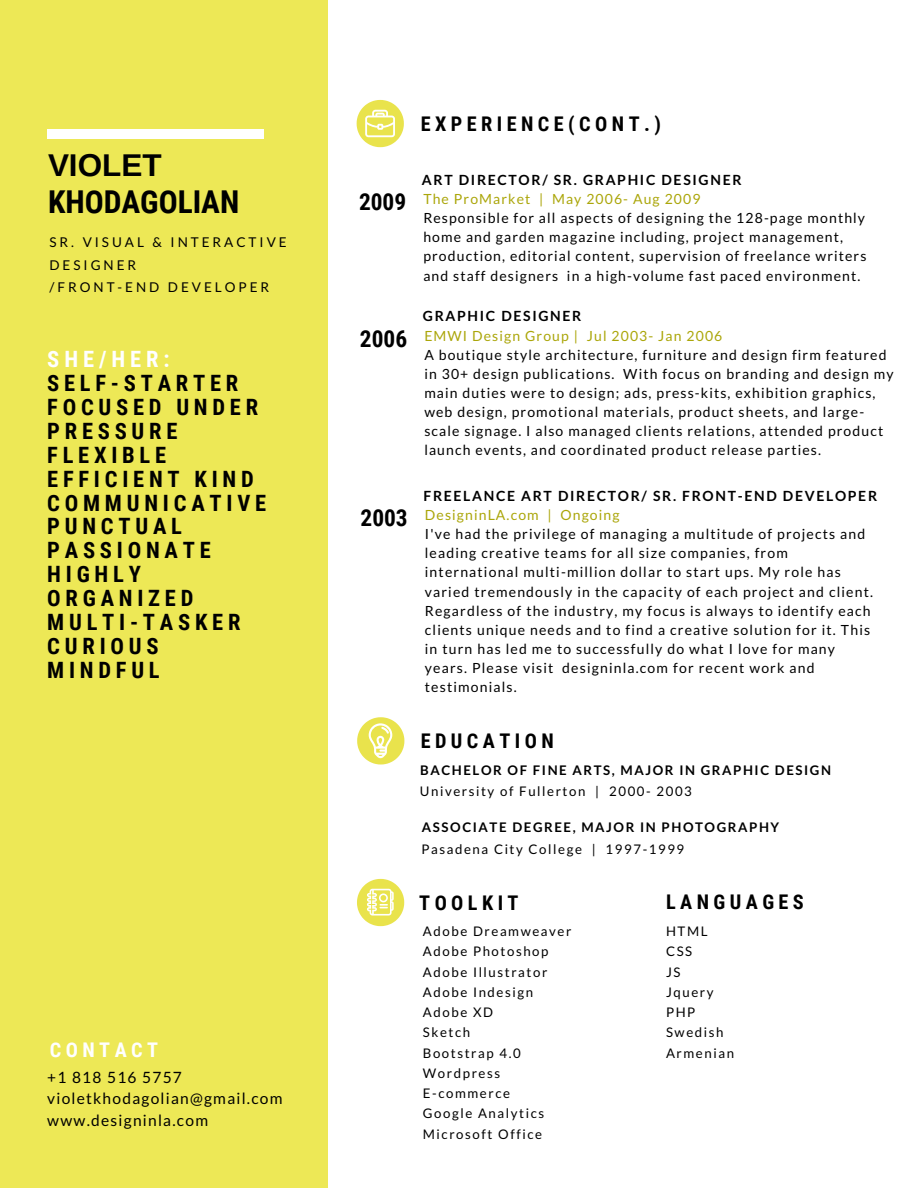
<style>
.page{position:relative;width:918px;height:1188px;background:#fff}
.page>*{position:absolute;margin:0;border:0;box-sizing:border-box;transform-origin:0 0}
.t1{font:700 31.5px "Roboto Condensed";color:#000}
.t2{font:700 31.5px "Arimo";color:#000}
.t3{font:700 23.4px "Roboto Condensed";color:#000}
.t4{font:700 22.5px/24px "Roboto Condensed";letter-spacing:.21em;color:#000}
.t5{font:700 22.5px "Roboto Condensed";letter-spacing:.22em;color:#fff}
.t6{font:700 20.25px "Roboto Condensed";letter-spacing:.22em;color:#000}
.t7{font:700 20.25px "Roboto Condensed";letter-spacing:.22em;color:#fff}
.t8{font:15.6px/21.3px "Lato";letter-spacing:.08em;color:#000}
.t9{font:13.95px/19.2px "Lato";letter-spacing:.08em;color:#000}
.t10{font:700 13.95px "Lato";letter-spacing:.12em;color:#000}
.t11{font:13.95px "Lato";letter-spacing:.08em;color:#aba60a}
.t12{font:13.5px/22.5px "Lato";letter-spacing:.22em;color:#000}
.t13{font:13.2px/20.2px "Lato";letter-spacing:.12em;color:#000}
.t14{font:700 13.2px "Lato";letter-spacing:.12em;color:#000}
</style>
<div class="page">
<div style="left:0;top:0;width:327px;height:1188px;background:#ede856"></div>
<svg style="left:357px;top:100px;width:47px;height:47px"></svg>
<svg style="left:357px;top:717px;width:47px;height:48px"></svg>
<svg style="left:357px;top:879px;width:47px;height:47px"></svg>
<div style="left:47px;top:129px;width:216px;height:9px;background:#fff"></div>
<h1 class="t2" style="left:48px;top:148px;width:115px">VIOLET</h1>
<h1 class="t1" style="left:48px;top:184px;width:193px">KHODAGOLIAN</h1>
<p class="t12" style="left:50px;top:231px;width:239px">SR. VISUAL &amp; INTERACTIVE<br>DESIGNER<br>/FRONT-END DEVELOPER</p>
<h3 class="t5" style="left:47px;top:346px;width:124px">SHE/HER:</h3>
<h3 class="t4" style="left:47px;top:371px;width:220px">SELF-STARTER<br>FOCUSED UNDER<br>PRESSURE<br>FLEXIBLE<br>EFFICIENT KIND<br>COMMUNICATIVE<br>PUNCTUAL<br>PASSIONATE<br>HIGHLY<br>ORGANIZED<br>MULTI-TASKER<br>CURIOUS<br>MINDFUL</h3>
<h3 class="t7" style="left:50px;top:1038px;width:110px">CONTACT</h3>
<p class="t8" style="left:47px;top:1066px;width:237px">+1 818 516 5757 violetkhodagolian@gmail.com</p>
<p class="t8" style="left:47px;top:1109px;width:162px">www.designinla.com</p>
<h3 class="t6" style="left:421px;top:112px;width:242px">EXPERIENCE(CONT.)</h3>
<p class="t10" style="left:422px;top:171px;width:321px">ART DIRECTOR/ SR. GRAPHIC DESIGNER</p>
<h2 class="t3" style="left:359px;top:188px;width:49px">2009</h2>
<p class="t11" style="left:423px;top:190px;width:279px">The ProMarket | May 2006- Aug 2009</p>
<p class="t9" style="left:423px;top:208px;width:445px">Responsible for all aspects of designing the 128-page monthly home and garden magazine including, project management, production, editorial content, supervision of freelance writers and staff designers in a high-volume fast paced environment.</p>
<p class="t10" style="left:423px;top:308px;width:160px">GRAPHIC DESIGNER</p>
<h2 class="t3" style="left:360px;top:325px;width:49px">2006</h2>
<p class="t11" style="left:424px;top:327px;width:300px">EMWI Design Group | Jul 2003- Jan 2006</p>
<p class="t9" style="left:424px;top:345px;width:471px">A boutique style architecture, furniture and design firm featured in 30+ design publications. With focus on branding and design my main duties were to design; ads, press-kits, exhibition graphics, web design, promotional materials, product sheets, and large&shy;scale signage. I also managed clients relations, attended product launch events, and coordinated product release parties.</p>
<p class="t10" style="left:423px;top:487px;width:455px">FREELANCE ART DIRECTOR/ SR. FRONT-END DEVELOPER</p>
<h2 class="t3" style="left:361px;top:504px;width:49px">2003</h2>
<p class="t11" style="left:425px;top:506px;width:196px">DesigninLA.com | Ongoing</p>
<p class="t9" style="left:425px;top:524px;width:450px">I've had the privilege of managing a multitude of projects and leading creative teams for all size companies, from international multi-million dollar to start ups. My role has varied tremendously in the capacity of each project and client.<br>Regardless of the industry, my focus is always to identify each clients unique needs and to find a creative solution for it. This in turn has led me to successfully do what I love for many years. Please visit designinla.com for recent work and testimonials.</p>
<h3 class="t6" style="left:421px;top:729px;width:135px">EDUCATION</h3>
<p class="t13" style="left:420px;top:781px;width:274px">University of Fullerton | 2000- 2003</p>
<p class="t14" style="left:420px;top:762px;width:412px">BACHELOR OF FINE ARTS, MAJOR IN GRAPHIC DESIGN</p>
<p class="t14" style="left:422px;top:819px;width:359px">ASSOCIATE DEGREE, MAJOR IN PHOTOGRAPHY</p>
<p class="t13" style="left:422px;top:839px;width:264px">Pasadena City College | 1997-1999</p>
<h3 class="t6" style="left:419px;top:891px;width:101px">TOOLKIT</h3>
<p class="t13" style="left:423px;top:921px;width:150px">Adobe Dreamweaver<br>Adobe Photoshop<br>Adobe Illustrator<br>Adobe Indesign<br>Adobe XD<br>Sketch<br>Bootstrap 4.0<br>Wordpress<br>E-commerce<br>Google Analytics<br>Microsoft Office</p>
<h3 class="t6" style="left:666px;top:890px;width:139px">LANGUAGES</h3>
<p class="t13" style="left:666px;top:921px;width:70px">HTML<br>CSS<br>JS<br>Jquery<br>PHP<br>Swedish<br>Armenian</p>
</div>
